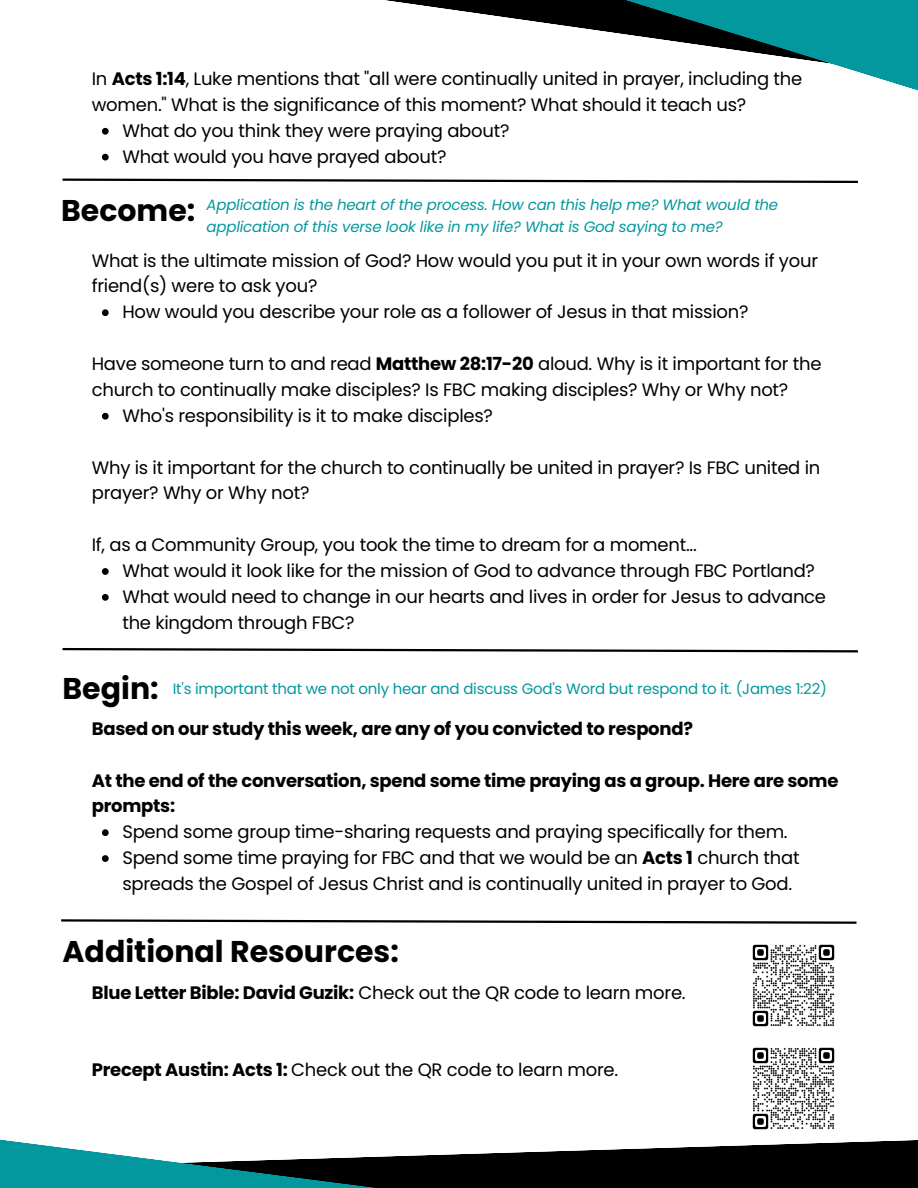
<style>
.page{position:relative;width:918px;height:1188px;background:#fff}
.page>*{position:absolute;margin:0;border:0;box-sizing:border-box;transform-origin:0 0}
.t1{font:700 30px "Poppins";color:#000}
.t2{font:18px/25.8px "Poppins";letter-spacing:-.015em;color:#000}
.t3{font:700 18px/25.8px "Poppins";letter-spacing:-.015em;color:#000}
.t4{font:italic 15px/21.3px "Poppins";letter-spacing:-.015em;color:#03989e}
.t5{font:15px "Poppins";letter-spacing:-.015em;color:#03989e}
.s1{font-weight:700}
.s2{font-weight:700;font-size:30px;color:#000}
</style>
<div class="page">
<img style="left:752px;top:944px;width:83px;height:83px">
<svg style="left:385px;top:0;width:533px;height:91px"></svg>
<svg style="left:0;top:1139px;width:918px;height:49px"></svg>
<svg style="left:102px;top:309px;width:7px;height:7px"></svg>
<svg style="left:102px;top:413px;width:7px;height:7px"></svg>
<svg style="left:102px;top:568px;width:7px;height:7px"></svg>
<svg style="left:102px;top:594px;width:7px;height:7px"></svg>
<svg style="left:62px;top:648px;width:796px;height:5px"></svg>
<svg style="left:102px;top:829px;width:7px;height:7px"></svg>
<svg style="left:102px;top:855px;width:7px;height:7px"></svg>
<svg style="left:61px;top:919px;width:796px;height:5px"></svg>
<img style="left:752px;top:1047px;width:83px;height:83px">
<svg style="left:102px;top:128px;width:7px;height:7px"></svg>
<svg style="left:102px;top:154px;width:7px;height:7px"></svg>
<svg style="left:62px;top:178px;width:796px;height:5px"></svg>
<p class="t2" style="left:92px;top:66px;width:712px">In <span class="s1">Acts 1:14</span>, Luke mentions that "all were continually united in prayer, including the women." What is the significance of this moment? What should it teach us?</p>
<p class="t2" style="left:122px;top:118px;width:389px">What do you think they were praying about?<br>What would you have prayed about?</p>
<h1 class="t1" style="left:61px;top:190px;width:136px">Become:</h1>
<p class="t4" style="left:207px;top:194px;width:573px">Application is the heart of the process. How can this help me? What would the application of this verse look like in my life? What is God saying to me?</p>
<p class="t2" style="left:92px;top:247px;width:728px">What is the ultimate mission of God? How would you put it in your own words if your friend(s) were to ask you?</p>
<p class="t2" style="left:122px;top:299px;width:628px">How would you describe your role as a follower of Jesus in that mission?</p>
<p class="t2" style="left:92px;top:351px;width:731px">Have someone turn to and read <span class="s1">Matthew 28:17-20</span> aloud. Why is it important for the church to continually make disciples? Is FBC making disciples? Why or Why not?</p>
<p class="t2" style="left:122px;top:403px;width:372px">Who's responsibility is it to make disciples?</p>
<p class="t2" style="left:92px;top:454px;width:730px">Why is it important for the church to continually be united in prayer? Is FBC united in prayer? Why or Why not?</p>
<p class="t2" style="left:92px;top:532px;width:607px">If, as a Community Group, you took the time to dream for a moment...</p>
<p class="t2" style="left:122px;top:558px;width:705px">What would it look like for the mission of God to advance through FBC Portland?<br>What would need to change in our hearts and lives in order for Jesus to advance the kingdom through FBC?</p>
<p class="t5" style="left:63px;top:678px;width:766px"><span class="s2">Begin:</span> It's important that we not only hear and discuss God's Word but respond to it. (James 1:22)</p>
<p class="t3" style="left:92px;top:716px;width:603px">Based on our study this week, are any of you convicted to respond?</p>
<p class="t3" style="left:92px;top:767px;width:748px">At the end of the conversation, spend some time praying as a group. Here are some prompts:</p>
<p class="t2" style="left:122px;top:819px;width:679px">Spend some group time-sharing requests and praying specifically for them.<br>Spend some time praying for FBC and that we would be an <span class="s1">Acts 1</span> church that spreads the Gospel of Jesus Christ and is continually united in prayer to God.</p>
<h1 class="t1" style="left:63px;top:931px;width:338px">Additional Resources:</h1>
<p class="t2" style="left:92px;top:979px;width:595px"><span class="s1">Blue Letter Bible: David Guzik:</span> Check out the QR code to learn more.</p>
<p class="t2" style="left:92px;top:1057px;width:528px"><span class="s1">Precept Austin: Acts 1:</span> Check out the QR code to learn more.</p>
</div>
